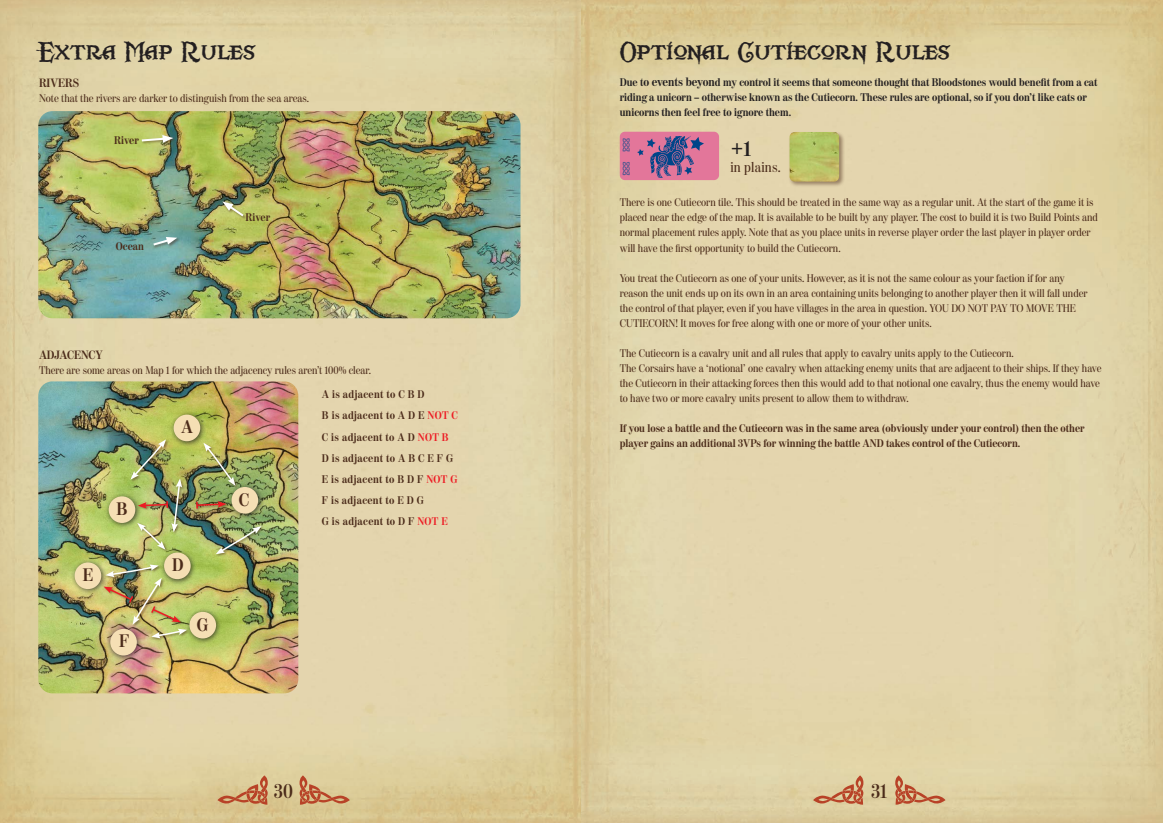
<style>
.page{position:relative;width:1163px;height:823px;background:#fff}
.page>*{position:absolute;margin:0;border:0;box-sizing:border-box;transform-origin:0 0}
.t1{font:30px "Scurlock";letter-spacing:.01em;color:#231f20}
.t2{font:700 21.2px "Moderno FB Cond";color:#231f20}
.t3{font:600 20px "Moderno FB Cond";color:#4b2b1a}
.t4{font:700 18px "Moderno FB Cond";color:#4b2b1a}
.t5{font:14.1px "Moderno FB Cond";letter-spacing:.01em;color:#4b2b1a}
.t6{font:700 12px "Moderno FB Cond";color:#4b2b1a}
.t7{font:11px/15px "Moderno FB Cond";color:#4b2b1a}
.t8{font:700 11px/15px "Moderno FB Cond";color:#231f20}
.t9{font:700 11px/15px "Moderno FB Cond";color:#4b2b1a}
.t10{font:700 11px/21px "Moderno FB Cond";letter-spacing:.03em;color:#4b2b1a}
.s1{color:#ed1c24}
.s2{font-size:12px}
</style>
<div class="page">
<img style="left:0;top:0;width:1162px;height:822px">
<div style="left:619px;top:132px;width:100px;height:48px;background:#e3769a;border-radius:5px"></div>
<svg style="left:637px;top:136px;width:67px;height:42px"></svg>
<svg style="left:622px;top:162px;width:7px;height:13px"></svg>
<svg style="left:622px;top:138px;width:7px;height:13px"></svg>
<div style="left:788px;top:131px;width:57px;height:57px;background:#4b2b1a;opacity:.5"></div>
<svg style="left:789px;top:132px;width:50px;height:49px;background:#b8c164"></svg>
<img style="left:38px;top:111px;width:482px;height:207px">
<img style="left:38px;top:381px;width:260px;height:312px">
<div style="left:215px;top:525px;width:50px;height:32px;background:#4b2b1a;opacity:.5"></div>
<svg style="left:216px;top:526px;width:45px;height:28px"></svg>
<div style="left:171px;top:478px;width:14px;height:57px;background:#4b2b1a;opacity:.5"></div>
<div style="left:137px;top:522px;width:31px;height:30px;background:#4b2b1a;opacity:.5"></div>
<div style="left:203px;top:442px;width:35px;height:46px;background:#4b2b1a;opacity:.5"></div>
<svg style="left:203px;top:442px;width:32px;height:43px"></svg>
<div style="left:151px;top:627px;width:39px;height:14px;background:#4b2b1a;opacity:.5"></div>
<div style="left:105px;top:563px;width:57px;height:17px;background:#4b2b1a;opacity:.5"></div>
<div style="left:195px;top:500px;width:34px;height:11px;background:#4b2b1a;opacity:.5"></div>
<svg style="left:195px;top:501px;width:31px;height:7px"></svg>
<img style="left:130px;top:439px;width:52px;height:110px">
<div style="left:103px;top:585px;width:33px;height:20px;background:#cbce74"></div>
<img style="left:104px;top:564px;width:83px;height:74px">
<div style="left:141px;top:135px;width:35px;height:11px;background:#4b2b1a;opacity:.5"></div>
<svg style="left:140px;top:135px;width:33px;height:8px"></svg>
<div style="left:222px;top:201px;width:25px;height:18px;background:#4b2b1a;opacity:.5"></div>
<svg style="left:222px;top:201px;width:24px;height:17px"></svg>
<div style="left:153px;top:236px;width:27px;height:13px;background:#4b2b1a;opacity:.5"></div>
<svg style="left:151px;top:237px;width:26px;height:10px"></svg>
<div style="left:169px;top:410px;width:37px;height:37px;background:#231f20;opacity:.75"></div>
<div style="left:174px;top:414px;width:26px;height:27px;background:#f5dfb4;border-radius:50%"></div>
<div style="left:227px;top:482px;width:37px;height:37px;background:#231f20;opacity:.75"></div>
<div style="left:231px;top:486px;width:27px;height:27px;background:#f5dfb4;border-radius:50%"></div>
<div style="left:160px;top:548px;width:37px;height:37px;background:#231f20;opacity:.75"></div>
<div style="left:164px;top:552px;width:27px;height:26px;background:#f5dfb4;border-radius:50%"></div>
<div style="left:104px;top:492px;width:38px;height:37px;background:#231f20;opacity:.75"></div>
<div style="left:109px;top:496px;width:26px;height:26px;background:#f5dfb4;border-radius:50%"></div>
<div style="left:70px;top:558px;width:38px;height:37px;background:#231f20;opacity:.75"></div>
<div style="left:75px;top:562px;width:26px;height:26px;background:#f5dfb4;border-radius:50%"></div>
<div style="left:106px;top:624px;width:37px;height:37px;background:#231f20;opacity:.75"></div>
<div style="left:110px;top:628px;width:27px;height:27px;background:#f5dfb4;border-radius:50%"></div>
<div style="left:185px;top:607px;width:37px;height:37px;background:#231f20;opacity:.75"></div>
<div style="left:189px;top:611px;width:27px;height:27px;background:#f5dfb4;border-radius:50%"></div>
<svg style="left:299px;top:775px;width:51px;height:29px"></svg>
<svg style="left:217px;top:775px;width:51px;height:29px"></svg>
<svg style="left:895px;top:775px;width:50px;height:29px"></svg>
<svg style="left:813px;top:775px;width:50px;height:29px"></svg>
<h1 class="t1" style="left:38px;top:38px;width:218px">Extra Map Rules</h1>
<h1 class="t1" style="left:619px;top:38px;width:332px">Optional Cutiecorn Rules</h1>
<p class="t6" style="left:39px;top:76px;width:42px">RIVERS</p>
<p class="t7" style="left:39px;top:91px;width:271px">Note that the rivers are darker to distinguish from the sea areas.</p>
<p class="t9" style="left:114px;top:133px;width:26px">River</p>
<p class="t9" style="left:116px;top:239px;width:30px">Ocean</p>
<p class="t9" style="left:245px;top:210px;width:26px">River</p>
<p class="t6" style="left:39px;top:347px;width:65px">ADJACENCY</p>
<p class="t7" style="left:39px;top:362px;width:333px">There are some areas on Map 1 for which the adjacency rules aren’t 100% clear.</p>
<p class="t10" style="left:322px;top:384px;width:137px">A is adjacent to C B D<br>B is adjacent to A D E <span class="s1">NOT C<br></span>C is adjacent to A D <span class="s1">NOT B<br></span>D is adjacent to A B C E F G<br>E is adjacent to B D F <span class="s1">NOT G<br></span>F is adjacent to E D G<br>G is adjacent to D F <span class="s1">NOT E</span></p>
<h3 class="t4" style="left:181px;top:416px;width:13px">A</h3>
<h3 class="t4" style="left:239px;top:489px;width:12px">C</h3>
<h3 class="t4" style="left:116px;top:498px;width:13px">B</h3>
<h3 class="t4" style="left:83px;top:564px;width:12px">E</h3>
<h3 class="t4" style="left:119px;top:631px;width:12px">F</h3>
<h3 class="t4" style="left:172px;top:555px;width:13px">D</h3>
<h3 class="t4" style="left:197px;top:614px;width:13px">G</h3>
<p class="t8" style="left:619px;top:75px;width:479px">Due t<span class="s2">o events beyon</span>d my control it seems that someone thought that Bloodstones would benefit from a cat riding a unicorn – otherwise known as the Cutiecorn. These rules are optional, so if you don’t like cats or unicorns then feel free to ignore them.</p>
<h2 class="t2" style="left:730px;top:136px;width:22px">+1</h2>
<p class="t5" style="left:730px;top:159px;width:52px">in plains.</p>
<p class="t7" style="left:619px;top:195px;width:479px">There is one Cutiecorn tile. This should be treated in the same way as a regular unit. At the start of the game it is placed near the edge of the map. It is available to be built by any player. The cost to build it is two Build Points and normal placement rules apply. Note that as you place units in reverse player order the last player in player order will have the first opportunity to build the Cutiecorn.</p>
<p class="t7" style="left:619px;top:270px;width:469px">You treat the Cutiecorn as one of your units. However, as it is not the same colour as your faction if for any reason the unit ends up on its own in an area containing units belonging to another player then it will fall under the control of that player, even if you have villages in the area in question. YOU DO NOT PAY TO MOVE THE CUTIECORN! It moves for free along with one or more of your other units.</p>
<p class="t7" style="left:619px;top:345px;width:483px">The Cutiecorn is a cavalry unit and all rules that apply to cavalry units apply to the Cutiecorn.<br>The Corsairs have a ‘notional’ one cavalry when attacking enemy units that are adjacent to their ships. If they have the Cutiecorn in their attacking forces then this would add to that notional one cavalry, thus the enemy would have to have two or more cavalry units present to allow them to withdraw.</p>
<p class="t9" style="left:619px;top:420px;width:466px">If you lose a battle and the Cutiecorn was in the same area (obviously under your control) then the other player gains an additional 3VPs for winning the battle AND takes control of the Cutiecorn.</p>
<h3 class="t3" style="left:274px;top:779px;width:20px">30</h3>
<h3 class="t3" style="left:871px;top:779px;width:17px">31</h3>
</div>
